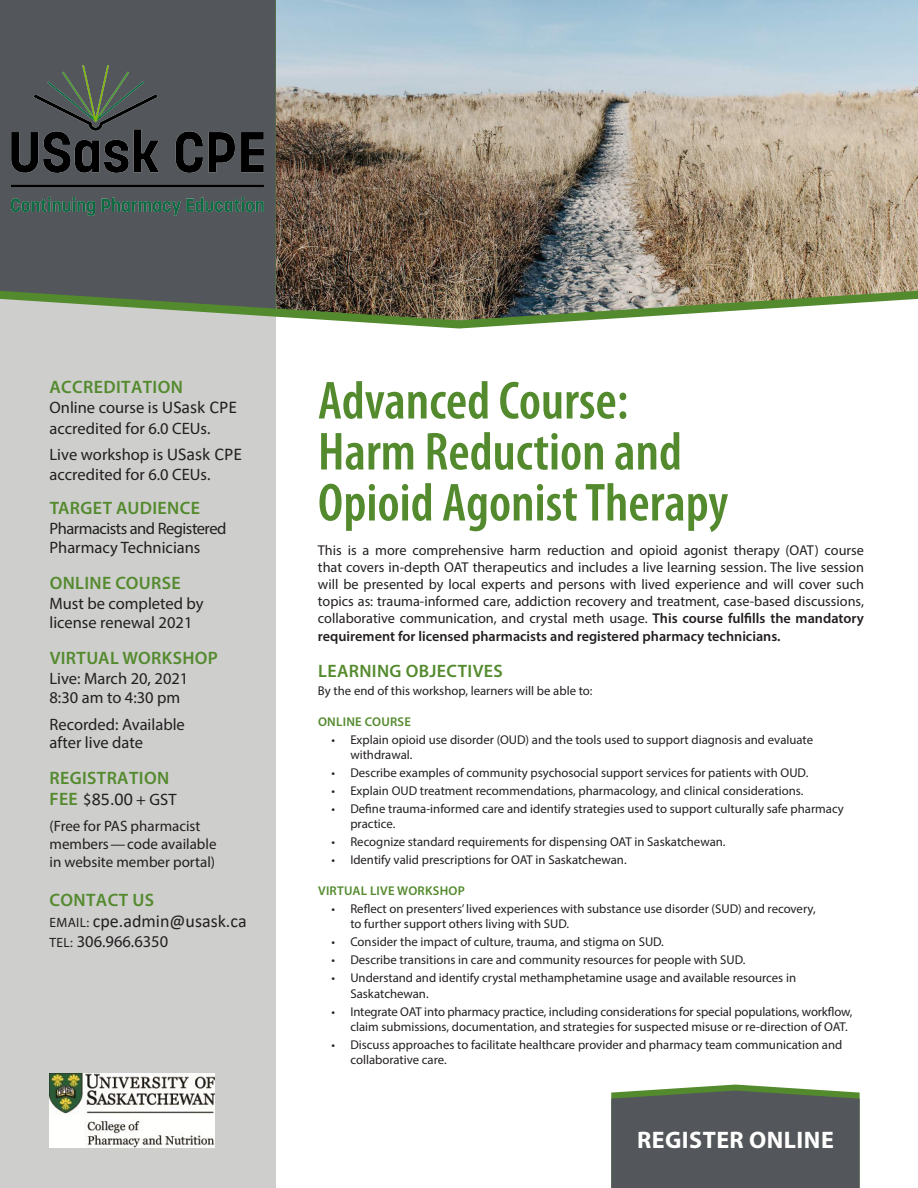
<style>
.page{position:relative;width:918px;height:1188px;background:#fff}
.page>*{position:absolute;margin:0;border:0;box-sizing:border-box;transform-origin:0 0}
.t1{font:600 condensed 54px/51px "Myriad Pro";color:#548a2e}
.t2{font:700 24px "Myriad Pro";letter-spacing:.02em;color:#fff}
.t3{font:600 18px "Myriad Pro";letter-spacing:.02em;color:#548a2e}
.t4{font:18px "Calibri";color:#231f20}
.t5{font:16.5px/20.2px "Myriad Pro";color:#231f20}
.t6{font:16.5px/19.5px "Myriad Pro";letter-spacing:-.03em;color:#231f20}
.t7{font:15px/18px "Myriad Pro";color:#231f20}
.t8{font:14.25px/17.2px "Myriad Pro";color:#231f20;text-align:justify}
.t9{font:12.75px/15.3px "Myriad Pro";color:#231f20}
.t10{font:600 12.75px "Myriad Pro";letter-spacing:.02em;color:#548a2e}
.s1{font-family:"Calibri";font-size:18px;color:#21211f}
.s2{font-weight:600;font-size:18px;color:#548a2e}
.s3{font-family:"Calibri";font-size:18px}
.s4{font-family:"Myriad Pro";font-size:13.5px}
.s5{color:#21211f}
.s6{font-size:13.5px}
.s7{font-weight:600}
</style>
<div class="page">
<div style="left:0;top:256px;width:276px;height:932px;background:#cececd"></div>
<svg style="left:158px;top:309px;width:432px;height:20px"></svg>
<img style="left:276px;top:0;width:642px;height:320px">
<div style="left:0;top:0;width:276px;height:309px;background:#53565a"></div>
<svg style="left:611px;top:1085px;width:249px;height:103px;background:#595f5d"></svg>
<img style="left:49px;top:1074px;width:165px;height:74px">
<img style="left:12px;top:65px;width:251px;height:150px">
<h3 class="t3" style="left:50px;top:375px;width:135px">ACCREDITATION</h3>
<p class="t5" style="left:50px;top:398px;width:189px">Online course is <span class="s1">USask CPE </span>accredited for 6.0 CEUs.</p>
<p class="t5" style="left:49px;top:444px;width:194px">Live workshop is <span class="s1">USask CPE </span>accredited for 6.0 CEUs.</p>
<h3 class="t3" style="left:50px;top:497px;width:152px">TARGET AUDIENCE</h3>
<p class="t6" style="left:50px;top:518px;width:178px">Pharmacists and Registered<br>Pharmacy Technicians</p>
<h3 class="t3" style="left:50px;top:572px;width:133px">ONLINE COURSE</h3>
<p class="t5" style="left:50px;top:593px;width:156px;line-height:19.5px">Must be completed by license renewal 2021</p>
<h3 class="t3" style="left:50px;top:647px;width:170px">VIRTUAL WORKSHOP</h3>
<p class="t5" style="left:50px;top:668px;width:140px;line-height:19.5px">Live: March 20, 2021<br>8:30 am to 4:30 pm</p>
<p class="t5" style="left:50px;top:715px;width:137px;line-height:18px">Recorded: Available after live date</p>
<h3 class="t3" style="left:50px;top:767px;width:121px">REGISTRATION</h3>
<p class="t5" style="left:50px;top:789px;width:129px"><span class="s2">FEE</span> $<span class="s1">8</span><span class="s3">5.00</span> + GST</p>
<p class="t7" style="left:50px;top:816px;width:169px">(Free for PAS pharmacist members—code available in website member portal)</p>
<h3 class="t3" style="left:50px;top:889px;width:106px">CONTACT US</h3>
<h3 class="t4" style="left:50px;top:909px;width:199px"><span class="s4">EMAIL:</span> cp<span class="s5">e.admin</span>@usask.ca</h3>
<p class="t5" style="left:50px;top:931px;width:120px"><span class="s6">TEL:</span> 306.966.6350</p>
<h1 class="t1" style="left:318px;top:376px;width:412px">Advanced Course:<br>Harm Reduction and<br>Opioid Agonist Therapy</h1>
<p class="t8" style="left:318px;top:541px;width:548px">This is a more comprehensive harm reduction and opioid agonist therapy (OAT) course that covers in-depth OAT therapeutics and includes a live learning session. The live session will be presented by local experts and persons with lived experience and will cover such topics as: trauma-informed care, addiction recovery and treatment, case-based discussions, collaborative communication, and crystal meth usage. <span class="s7">This course fulfills the mandatory requirement for licensed pharmacists and registered pharmacy technicians.</span></p>
<h3 class="t3" style="left:318px;top:660px;width:186px">LEARNING OBJECTIVES</h3>
<p class="t9" style="left:318px;top:683px;width:276px">By the end of this workshop, learners will be able to:</p>
<p class="t10" style="left:318px;top:713px;width:94px">ONLINE COURSE</p>
<p class="t9" style="left:350px;top:732px;width:464px;text-indent:-19px">• Explain opioid use disorder (OUD) and the tools used to support diagnosis and evaluate withdrawal.</p>
<p class="t9" style="left:331px;top:765px;width:478px">• Describe examples of community psychosocial support services for patients with OUD.</p>
<p class="t9" style="left:331px;top:783px;width:473px">• Explain OUD treatment recommendations, pharmacology, and clinical considerations.</p>
<p class="t9" style="left:350px;top:801px;width:495px;text-indent:-19px">• Define trauma-informed care and identify strategies used to support culturally safe pharmacy practice.</p>
<p class="t9" style="left:331px;top:834px;width:396px">• Recognize standard requirements for dispensing OAT in Saskatchewan.</p>
<p class="t9" style="left:331px;top:852px;width:297px">• Identify valid prescriptions for OAT in Saskatchewan.</p>
<p class="t10" style="left:318px;top:883px;width:148px">VIRTUAL LIVE WORKSHOP</p>
<p class="t9" style="left:350px;top:901px;width:467px;text-indent:-19px">• Reflect on presenters’ lived experiences with substance use disorder (SUD) and recovery, to further support others living with SUD.</p>
<p class="t9" style="left:331px;top:934px;width:334px">• Consider the impact of culture, trauma, and stigma on SUD.</p>
<p class="t9" style="left:331px;top:952px;width:415px">• Describe transitions in care and community resources for people with SUD.</p>
<p class="t9" style="left:350px;top:970px;width:447px;text-indent:-19px">• Understand and identify crystal methamphetamine usage and available resources in<br>Saskatchewan.</p>
<p class="t9" style="left:350px;top:1003px;width:504px;text-indent:-19px">• Integrate OAT into pharmacy practice, including considerations for special populations, workflow, claim submissions, documentation, and strategies for suspected misuse or re-direction of OAT.</p>
<p class="t9" style="left:350px;top:1037px;width:493px;text-indent:-19px">• Discuss approaches to facilitate healthcare provider and pharmacy team communication and collaborative care.</p>
<h2 class="t2" style="left:637px;top:1124px;width:198px">REGISTER ONLINE</h2>
</div>
